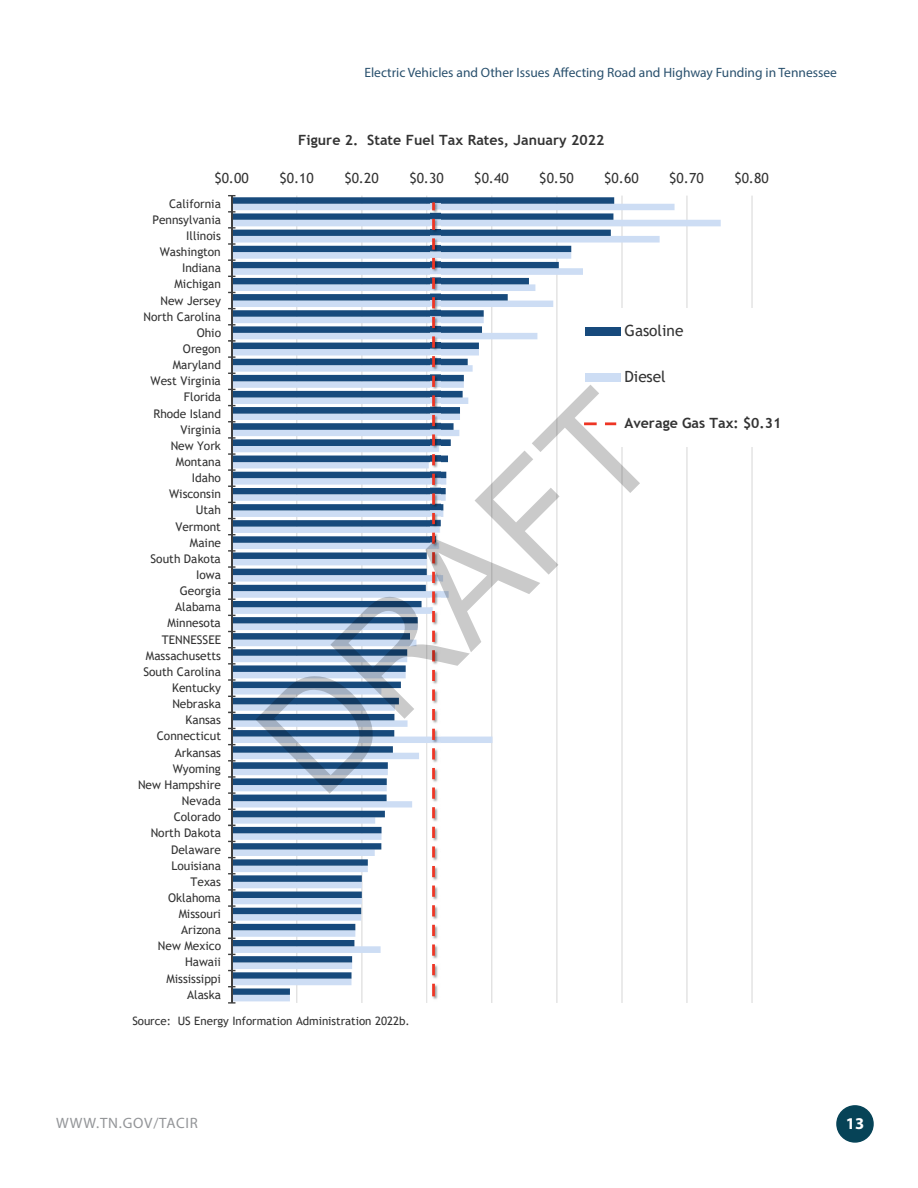
<style>
.page{position:relative;width:918px;height:1188px;background:#fff}
.page>*{position:absolute;margin:0;border:0;box-sizing:border-box;transform-origin:0 0}
.t1{font:146.4px "Arial";color:rgb(0 0 0/.21)}
.t2{font:700 16.5px "Myriad Pro";color:#fff}
.t3{font:15.45px "Trebuchet MS";color:#333}
.t4{font:15px "Myriad Pro";letter-spacing:.05em;color:#939598}
.t5{font:700 14.1px "Trebuchet MS";letter-spacing:.005em;color:#333}
.t6{font:13.95px "Trebuchet MS";letter-spacing:.005em;color:#333}
.t7{font:13.5px "Myriad Pro";color:#29506d}
.t8{font:12px "Trebuchet MS";color:#333}
.t9{font:11.55px "Trebuchet MS";color:#333}
</style>
<div class="page">
<div style="left:837px;top:1106px;width:36px;height:36px;background:#064357;border-radius:50%"></div>
<div style="left:836px;top:1105px;width:38px;height:38px;border:2px solid #064357;border-radius:50%"></div>
<hr style="left:296px;top:196px;width:1px;height:807px;background:#d9d9d9">
<hr style="left:361px;top:196px;width:1px;height:807px;background:#d9d9d9">
<hr style="left:426px;top:196px;width:1px;height:807px;background:#d9d9d9">
<hr style="left:491px;top:196px;width:1px;height:807px;background:#d9d9d9">
<hr style="left:556px;top:196px;width:1px;height:807px;background:#d9d9d9">
<hr style="left:621px;top:196px;width:2px;height:807px;background:#d9d9d9">
<hr style="left:686px;top:196px;width:1px;height:807px;background:#d9d9d9">
<hr style="left:752px;top:196px;width:1px;height:807px;background:#d9d9d9">
<svg style="left:232px;top:204px;width:489px;height:797px"></svg>
<svg style="left:232px;top:197px;width:382px;height:798px"></svg>
<hr style="left:231px;top:196px;width:1px;height:807px;background:#404040">
<svg style="left:228px;top:1002px;width:7px;height:2px"></svg>
<svg style="left:228px;top:905px;width:7px;height:2px"></svg>
<svg style="left:228px;top:889px;width:7px;height:2px"></svg>
<svg style="left:228px;top:792px;width:7px;height:2px"></svg>
<svg style="left:228px;top:776px;width:7px;height:2px"></svg>
<svg style="left:228px;top:679px;width:7px;height:2px"></svg>
<svg style="left:228px;top:663px;width:7px;height:2px"></svg>
<svg style="left:228px;top:582px;width:7px;height:2px"></svg>
<svg style="left:228px;top:566px;width:7px;height:2px"></svg>
<svg style="left:228px;top:550px;width:7px;height:2px"></svg>
<svg style="left:228px;top:469px;width:7px;height:2px"></svg>
<svg style="left:228px;top:453px;width:7px;height:2px"></svg>
<svg style="left:228px;top:437px;width:7px;height:2px"></svg>
<svg style="left:228px;top:356px;width:7px;height:2px"></svg>
<svg style="left:228px;top:340px;width:7px;height:2px"></svg>
<svg style="left:228px;top:259px;width:7px;height:2px"></svg>
<svg style="left:228px;top:243px;width:7px;height:2px"></svg>
<svg style="left:228px;top:227px;width:7px;height:2px"></svg>
<svg style="left:228px;top:211px;width:7px;height:2px"></svg>
<img style="left:430px;top:201px;width:11px;height:800px">
<svg style="left:432px;top:984px;width:3px;height:12px"></svg>
<svg style="left:432px;top:964px;width:3px;height:11px"></svg>
<svg style="left:432px;top:944px;width:3px;height:12px"></svg>
<svg style="left:432px;top:925px;width:3px;height:11px"></svg>
<svg style="left:432px;top:905px;width:3px;height:11px"></svg>
<svg style="left:432px;top:886px;width:3px;height:11px"></svg>
<svg style="left:432px;top:866px;width:3px;height:11px"></svg>
<svg style="left:432px;top:846px;width:3px;height:12px"></svg>
<svg style="left:432px;top:827px;width:3px;height:11px"></svg>
<svg style="left:432px;top:807px;width:3px;height:11px"></svg>
<svg style="left:432px;top:787px;width:3px;height:12px"></svg>
<svg style="left:432px;top:768px;width:3px;height:11px"></svg>
<svg style="left:432px;top:748px;width:3px;height:11px"></svg>
<svg style="left:432px;top:729px;width:3px;height:11px"></svg>
<svg style="left:432px;top:709px;width:3px;height:11px"></svg>
<svg style="left:432px;top:689px;width:3px;height:12px"></svg>
<svg style="left:432px;top:670px;width:3px;height:11px"></svg>
<svg style="left:432px;top:650px;width:3px;height:11px"></svg>
<svg style="left:432px;top:631px;width:3px;height:11px"></svg>
<svg style="left:432px;top:611px;width:3px;height:11px"></svg>
<svg style="left:432px;top:591px;width:3px;height:12px"></svg>
<svg style="left:432px;top:572px;width:3px;height:11px"></svg>
<svg style="left:432px;top:552px;width:3px;height:11px"></svg>
<svg style="left:432px;top:533px;width:3px;height:11px"></svg>
<svg style="left:432px;top:513px;width:3px;height:11px"></svg>
<svg style="left:432px;top:493px;width:3px;height:12px"></svg>
<svg style="left:432px;top:474px;width:3px;height:11px"></svg>
<svg style="left:432px;top:454px;width:3px;height:11px"></svg>
<svg style="left:432px;top:434px;width:3px;height:12px"></svg>
<svg style="left:432px;top:415px;width:3px;height:11px"></svg>
<svg style="left:432px;top:395px;width:3px;height:11px"></svg>
<svg style="left:432px;top:376px;width:3px;height:11px"></svg>
<svg style="left:432px;top:356px;width:3px;height:11px"></svg>
<svg style="left:432px;top:336px;width:3px;height:12px"></svg>
<svg style="left:432px;top:317px;width:3px;height:11px"></svg>
<svg style="left:432px;top:297px;width:3px;height:11px"></svg>
<svg style="left:432px;top:278px;width:3px;height:11px"></svg>
<svg style="left:432px;top:258px;width:3px;height:11px"></svg>
<svg style="left:432px;top:238px;width:3px;height:12px"></svg>
<svg style="left:432px;top:219px;width:3px;height:11px"></svg>
<svg style="left:432px;top:202px;width:3px;height:8px"></svg>
<div style="left:577px;top:308px;width:207px;height:139px;background:#fff"></div>
<div style="left:585px;top:327px;width:36px;height:8px;background:#174a7c"></div>
<div style="left:585px;top:374px;width:36px;height:8px;background:#cdddf4"></div>
<svg style="left:584px;top:422px;width:13px;height:3px"></svg>
<svg style="left:605px;top:422px;width:11px;height:3px"></svg>
<p class="t7" style="left:364px;top:64px;width:474px">Electric Vehicles and Other Issues Affecting Road and Highway Funding in Tennessee</p>
<p class="t5" style="left:298px;top:131px;width:308px">Figure 2. State Fuel Tax Rates, January 2022</p>
<p class="t6" style="left:214px;top:169px;width:36px">$0.00</p>
<p class="t6" style="left:279px;top:169px;width:36px">$0.10</p>
<p class="t6" style="left:344px;top:169px;width:36px">$0.20</p>
<p class="t6" style="left:409px;top:169px;width:36px">$0.30</p>
<p class="t6" style="left:474px;top:169px;width:36px">$0.40</p>
<p class="t6" style="left:539px;top:169px;width:36px">$0.50</p>
<p class="t6" style="left:604px;top:169px;width:36px">$0.60</p>
<p class="t6" style="left:669px;top:169px;width:36px">$0.70</p>
<p class="t6" style="left:734px;top:169px;width:36px">$0.80</p>
<p class="t8" style="left:169px;top:196px;width:53px">California</p>
<p class="t8" style="left:152px;top:212px;width:70px">Pennsylvania</p>
<p class="t8" style="left:186px;top:228px;width:36px">Illinois</p>
<p class="t8" style="left:160px;top:244px;width:63px">Washington</p>
<p class="t8" style="left:182px;top:260px;width:40px">Indiana</p>
<p class="t8" style="left:175px;top:277px;width:48px">Michigan</p>
<p class="t8" style="left:160px;top:293px;width:62px">New Jersey</p>
<p class="t8" style="left:144px;top:309px;width:79px">North Carolina</p>
<p class="t8" style="left:197px;top:325px;width:26px">Ohio</p>
<p class="t8" style="left:183px;top:341px;width:39px">Oregon</p>
<p class="t8" style="left:173px;top:357px;width:50px">Maryland</p>
<p class="t8" style="left:151px;top:373px;width:72px">West Virginia</p>
<p class="t8" style="left:184px;top:390px;width:39px">Florida</p>
<p class="t8" style="left:153px;top:406px;width:69px">Rhode Island</p>
<p class="t8" style="left:181px;top:422px;width:42px">Virginia</p>
<p class="t8" style="left:171px;top:438px;width:52px">New York</p>
<p class="t8" style="left:176px;top:454px;width:47px">Montana</p>
<p class="t8" style="left:192px;top:470px;width:31px">Idaho</p>
<p class="t8" style="left:169px;top:486px;width:53px">Wisconsin</p>
<p class="t8" style="left:196px;top:503px;width:27px">Utah</p>
<p class="t8" style="left:175px;top:519px;width:47px">Vermont</p>
<p class="t8" style="left:190px;top:535px;width:33px">Maine</p>
<p class="t8" style="left:151px;top:551px;width:72px">South Dakota</p>
<p class="t8" style="left:196px;top:567px;width:26px">Iowa</p>
<p class="t8" style="left:180px;top:583px;width:43px">Georgia</p>
<p class="t8" style="left:175px;top:599px;width:47px">Alabama</p>
<p class="t8" style="left:167px;top:616px;width:55px">Minnesota</p>
<p class="t8" style="left:162px;top:632px;width:61px">TENNESSEE</p>
<p class="t8" style="left:146px;top:648px;width:77px">Massachusetts</p>
<p class="t8" style="left:144px;top:664px;width:79px">South Carolina</p>
<p class="t8" style="left:172px;top:680px;width:50px">Kentucky</p>
<p class="t8" style="left:172px;top:696px;width:50px">Nebraska</p>
<p class="t8" style="left:185px;top:713px;width:37px">Kansas</p>
<p class="t8" style="left:157px;top:729px;width:66px">Connecticut</p>
<p class="t8" style="left:175px;top:745px;width:48px">Arkansas</p>
<p class="t8" style="left:173px;top:761px;width:50px">Wyoming</p>
<p class="t8" style="left:138px;top:777px;width:84px">New Hampshire</p>
<p class="t8" style="left:182px;top:793px;width:41px">Nevada</p>
<p class="t8" style="left:174px;top:809px;width:49px">Colorado</p>
<p class="t8" style="left:151px;top:826px;width:72px">North Dakota</p>
<p class="t8" style="left:171px;top:842px;width:51px">Delaware</p>
<p class="t8" style="left:171px;top:858px;width:51px">Louisiana</p>
<p class="t8" style="left:191px;top:874px;width:32px">Texas</p>
<p class="t8" style="left:168px;top:890px;width:54px">Oklahoma</p>
<p class="t8" style="left:179px;top:906px;width:44px">Missouri</p>
<p class="t8" style="left:181px;top:922px;width:41px">Arizona</p>
<p class="t8" style="left:158px;top:939px;width:65px">New Mexico</p>
<p class="t8" style="left:185px;top:955px;width:37px">Hawaii</p>
<p class="t8" style="left:167px;top:971px;width:56px">Mississippi</p>
<p class="t8" style="left:187px;top:987px;width:35px">Alaska</p>
<p class="t3" style="left:625px;top:321px;width:60px">Gasoline</p>
<p class="t3" style="left:625px;top:367px;width:43px">Diesel</p>
<p class="t5" style="left:625px;top:415px;width:158px">Average Gas Tax: $0.31</p>
<h1 class="t1" style="left:214px;top:694px;width:489px;rotate:-45deg">DRAFT</h1>
<p class="t9" style="left:132px;top:1013px;width:279px">Source: US Energy Information Administration 2022b.</p>
<p class="t4" style="left:56px;top:1113px;width:143px">WWW.TN.GOV/TACIR</p>
<h2 class="t2" style="left:846px;top:1112px;width:20px">13</h2>
</div>
